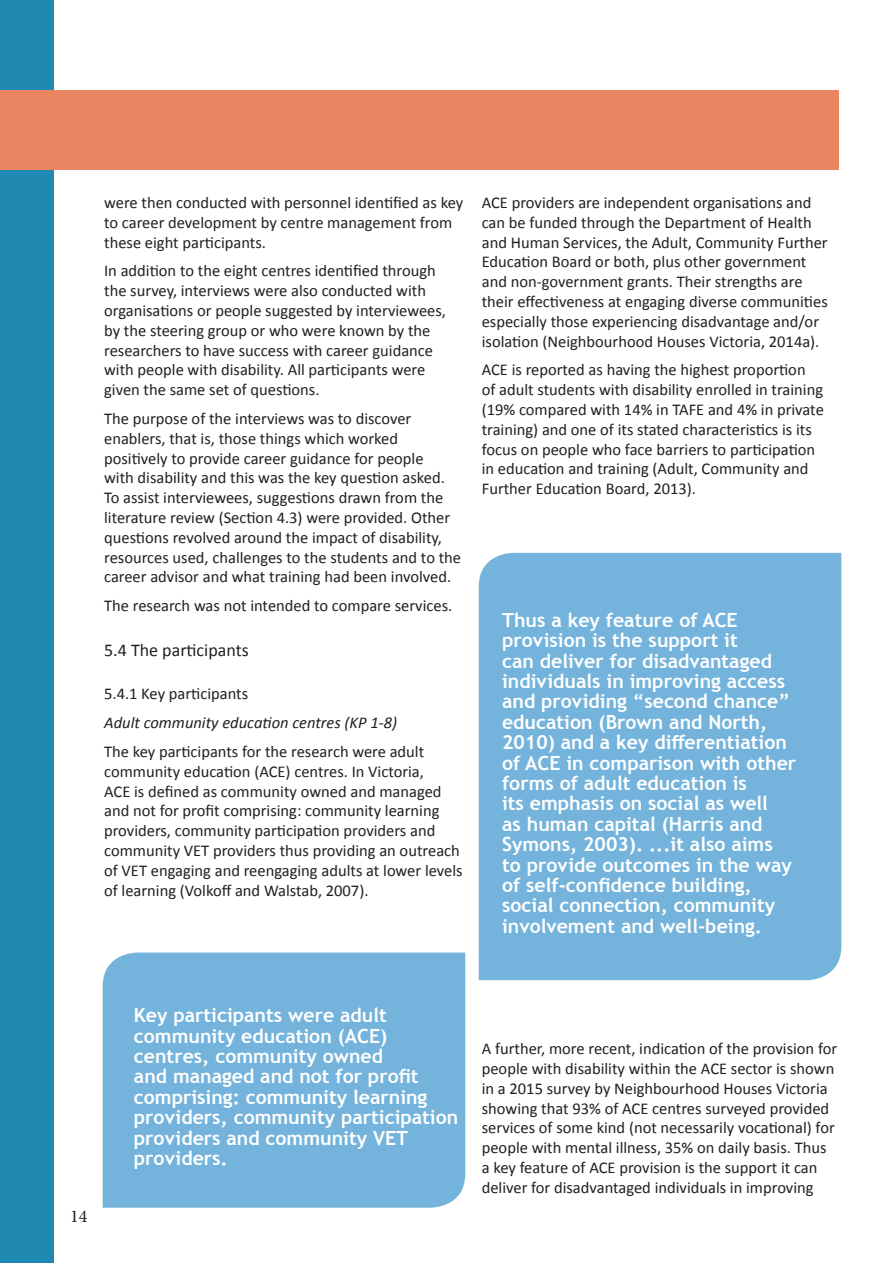
<style>
.page{position:relative;width:893px;height:1263px;background:#fff}
.page>*{position:absolute;margin:0;border:0;box-sizing:border-box;transform-origin:0 0}
.t1{font:700 19.5px/20.4px "Trebuchet MS";color:#fff}
.t2{font:18px "Calibri";color:#231f20}
.t3{font:18px "Minion Pro";color:#231f20}
.t4{font:16.5px/19.8px "Calibri";color:#231f20}
.t5{font:italic 16.5px "Calibri";color:#231f20}
</style>
<div class="page">
<div style="left:0;top:0;width:54px;height:1263px;background:#2089b1"></div>
<div style="left:0;top:90px;width:839px;height:80px;background:#e98561"></div>
<div style="left:103px;top:952px;width:362px;height:256px;background:#74b3db"></div>
<div style="left:479px;top:553px;width:362px;height:427px;background:#74b3db"></div>
<p class="t4" style="left:104px;top:192px;width:361px">were then conducted with personnel identified as key to career development by centre management from these eight participants.</p>
<p class="t4" style="left:104px;top:261px;width:343px">In addition to the eight centres identified through the survey, interviews were also conducted with organisations or people suggested by interviewees, by the steering group or who were known by the researchers to have success with career guidance with people with disability. All participants were given the same set of questions.</p>
<p class="t4" style="left:104px;top:408px;width:358px">The purpose of the interviews was to discover enablers, that is, those things which worked positively to provide career guidance for people<br>with disability and this was the key question asked.<br>To assist interviewees, suggestions drawn from the literature review (Section 4.3) were provided. Other questions revolved around the impact of disability, resources used, challenges to the students and to the career advisor and what training had been involved.</p>
<p class="t4" style="left:104px;top:595px;width:350px">The research was not intended to compare services.</p>
<p class="t2" style="left:104px;top:638px;width:146px">5.4 The participants</p>
<p class="t4" style="left:104px;top:684px;width:146px">5.4.1 Key participants</p>
<p class="t5" style="left:104px;top:711px;width:295px">Adult community education centres (KP 1-8)</p>
<p class="t4" style="left:104px;top:741px;width:360px">The key participants for the research were adult community education (ACE) centres. In Victoria,<br>ACE is defined as community owned and managed and not for profit comprising: community learning providers, community participation providers and community VET providers thus providing an outreach of VET engaging and reengaging adults at lower levels of learning (Volkoff and Walstab, 2007).</p>
<p class="t4" style="left:482px;top:192px;width:348px">ACE providers are independent organisations and can be funded through the Department of Health and Human Services, the Adult, Community Further Education Board or both, plus other government and non-government grants. Their strengths are their effectiveness at engaging diverse communities especially those experiencing disadvantage and/or isolation (Neighbourhood Houses Victoria, 2014a).</p>
<p class="t4" style="left:482px;top:360px;width:344px">ACE is reported as having the highest proportion<br>of adult students with disability enrolled in training (19% compared with 14% in TAFE and 4% in private training) and one of its stated characteristics is its focus on people who face barriers to participation in education and training (Adult, Community and Further Education Board, 2013).</p>
<p class="t1" style="left:502px;top:610px;width:296px">Thus a key feature of ACE provision is the support it<br>can deliver for disadvantaged individuals in improving access and providing “second chance” education (Brown and North,<br>2010) and a key differentiation of ACE in comparison with other forms of adult education is<br>its emphasis on social as well<br>as human capital (Harris and<br>Symons, 2003). ...it also aims to provide outcomes in the way of self-confidence building, social connection, community involvement and well-being.</p>
<p class="t3" style="left:70px;top:1204px;width:19px">14</p>
<p class="t1" style="left:134px;top:1005px;width:326px">Key participants were adult community education (ACE) centres, community owned<br>and managed and not for profit comprising: community learning providers, community participation providers and community VET providers.</p>
<p class="t4" style="left:482px;top:1038px;width:357px">A further, more recent, indication of the provision for people with disability within the ACE sector is shown in a 2015 survey by Neighbourhood Houses Victoria showing that 93% of ACE centres surveyed provided services of some kind (not necessarily vocational) for people with mental illness, 35% on daily basis. Thus a key feature of ACE provision is the support it can deliver for disadvantaged individuals in improving</p>
</div>
